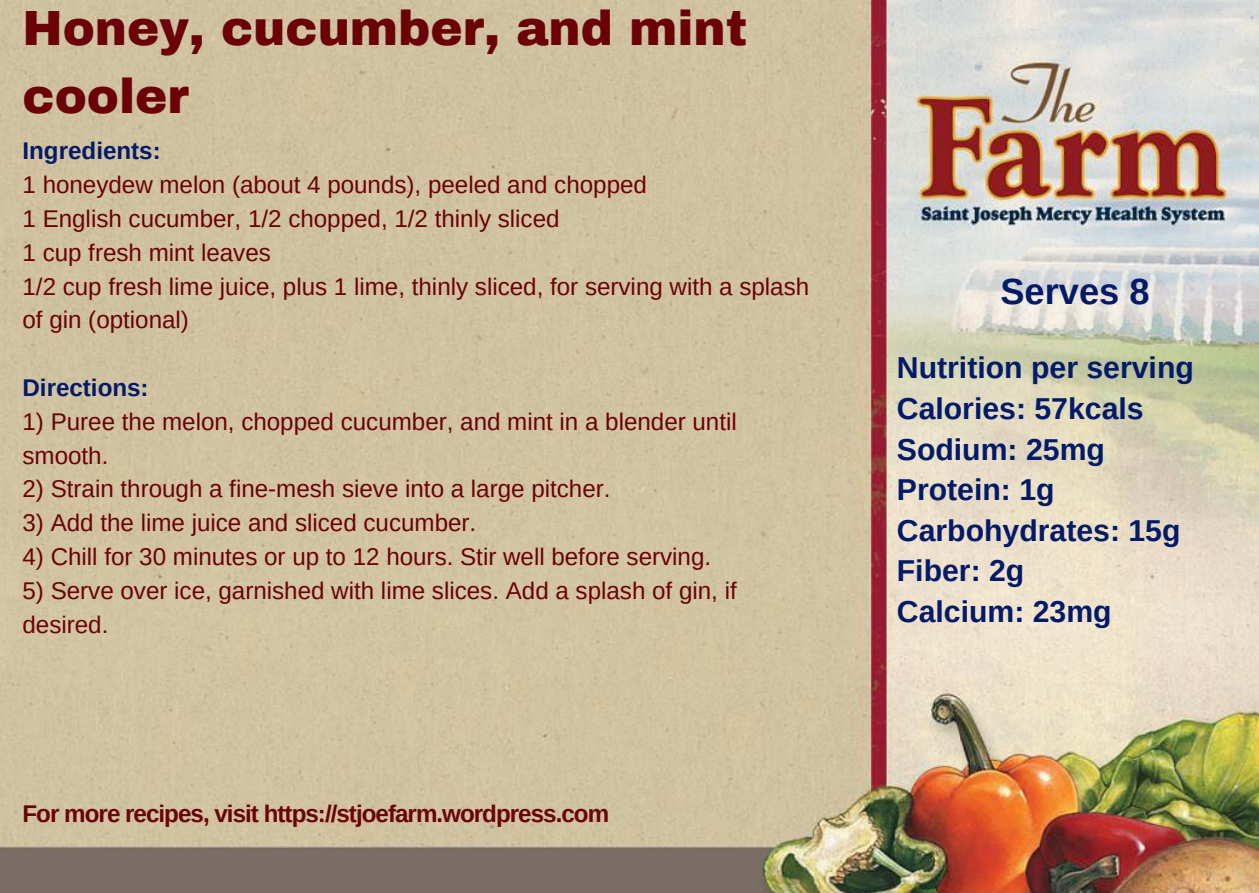
<style>
.page{position:relative;width:1259px;height:893px;background:#fff}
.page>*{position:absolute;margin:0;border:0;box-sizing:border-box;transform-origin:0 0}
.t1{font:900 48.3px/67.5px "Archivo";color:#6a0208}
.t2{font:700 36.3px "Arimo";color:#031a67}
.t3{font:700 30.3px/40.5px "Arimo";color:#031a67}
.t4{font:24.3px/33.9px "Arimo";color:#6a0208}
.t5{font:700 24.3px "Arimo";letter-spacing:-.04em;color:#6a0208}
.t6{font:700 24.3px "Arimo";color:#031a67}
</style>
<div class="page">
<img style="left:0;top:0;width:1259px;height:893px">
<h1 class="t1" style="left:23px;top:-5px;width:726px">Honey, cucumber, and mint cooler</h1>
<p class="t6" style="left:23px;top:137px;width:140px">Ingredients:</p>
<p class="t4" style="left:23px;top:168px;width:788px">1 honeydew melon (about 4 pounds), peeled and chopped<br>1 English cucumber, 1/2 chopped, 1/2 thinly sliced<br>1 cup fresh mint leaves<br>1/2 cup fresh lime juice, plus 1 lime, thinly sliced, for serving with a splash of gin (optional)</p>
<p class="t6" style="left:23px;top:374px;width:128px">Directions:</p>
<p class="t4" style="left:23px;top:404px;width:716px">1) Puree the melon, chopped cucumber, and mint in a blender until smooth.</p>
<p class="t4" style="left:23px;top:472px;width:589px">2) Strain through a fine-mesh sieve into a large pitcher.</p>
<p class="t4" style="left:23px;top:506px;width:455px">3) Add the lime juice and sliced cucumber.</p>
<p class="t4" style="left:23px;top:540px;width:690px">4) Chill for 30 minutes or up to 12 hours. Stir well before serving.</p>
<p class="t4" style="left:23px;top:573px;width:715px">5) Serve over ice, garnished with lime slices. Add a splash of gin, if desired.</p>
<p class="t5" style="left:23px;top:800px;width:588px">For more recipes, visit https://stjoefarm.wordpress.com</p>
<h2 class="t2" style="left:1000px;top:271px;width:151px">Serves 8</h2>
<p class="t3" style="left:897px;top:348px;width:298px">Nutrition per serving<br>Calories: 57kcals<br>Sodium: 25mg<br>Protein: 1g<br>Carbohydrates: 15g<br>Fiber: 2g<br>Calcium: 23mg</p>
</div>
